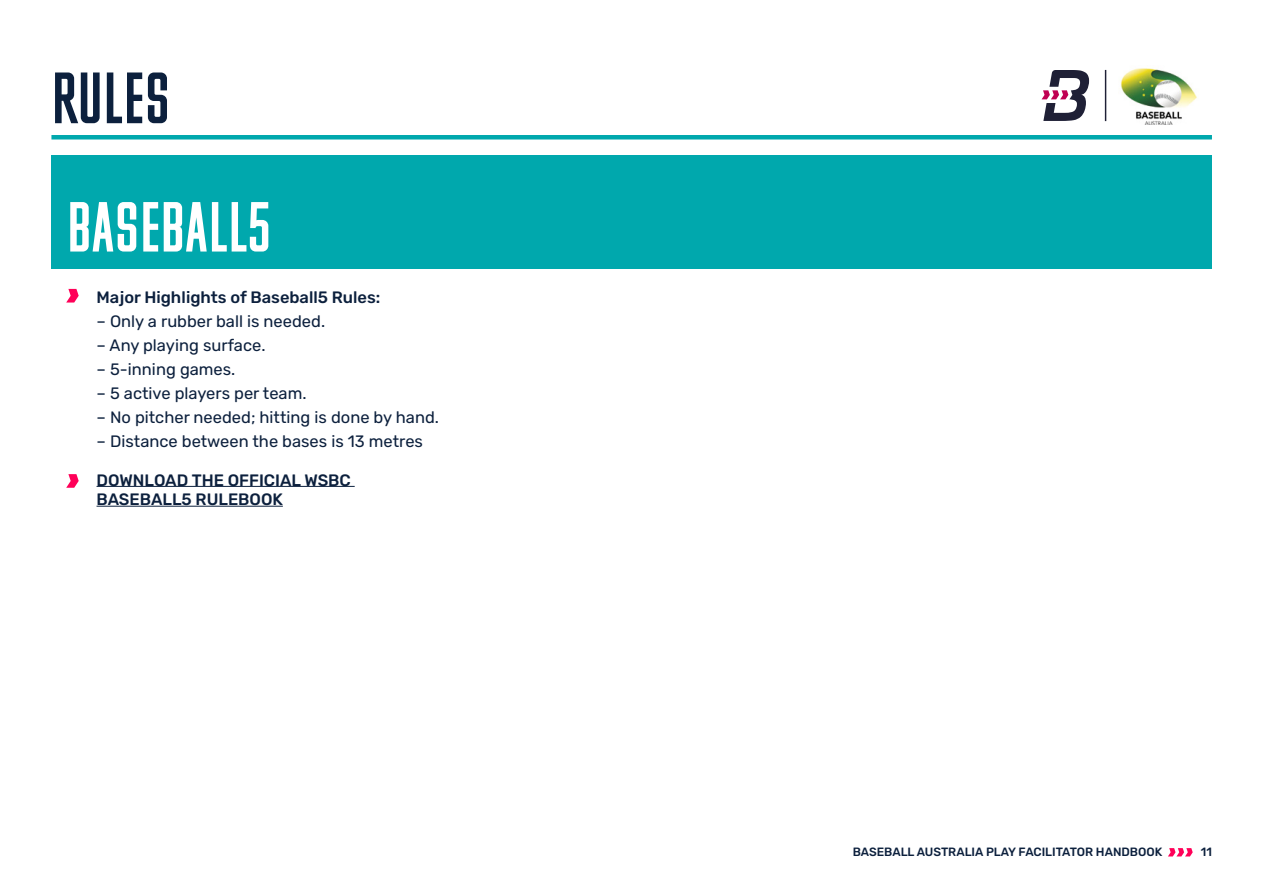
<style>
.page{position:relative;width:1263px;height:893px;background:#fff}
.page>*{position:absolute;margin:0;border:0;box-sizing:border-box;transform-origin:0 0}
.t1{font:69.15px "M Fred";color:#0c203d}
.t2{font:67.5px "M Fred";color:#fff}
.t3{font:16.5px "Rubik";color:#0c203d}
.t4{font:500 16.5px/19.8px "Rubik";color:#0c203d}
.t5{font:500 12px "Rubik";color:#0c203d}
</style>
<div class="page">
<div style="left:51px;top:135px;width:1161px;height:5px;background:#00a8ad"></div>
<hr style="left:1105px;top:70px;width:1px;height:51px;background:#1f2036">
<svg style="left:1041px;top:70px;width:48px;height:51px"></svg>
<img style="left:1121px;top:68px;width:76px;height:56px">
<svg style="left:1168px;top:848px;width:25px;height:8px"></svg>
<hr style="left:97px;top:486px;width:258px;height:1px;background:#0c203d">
<hr style="left:97px;top:506px;width:186px;height:1px;background:#0c203d">
<svg style="left:66px;top:289px;width:13px;height:14px"></svg>
<svg style="left:66px;top:474px;width:13px;height:14px"></svg>
<div style="left:52px;top:156px;width:1160px;height:113px;background:#00a8ad"></div>
<h1 class="t1" style="left:51px;top:64px;width:121px">RULES</h1>
<h2 class="t2" style="left:67px;top:194px;width:206px">BASEBALL5</h2>
<p class="t4" style="left:97px;top:288px;width:285px">Major Highlights of Baseball5 Rules:</p>
<p class="t3" style="left:97px;top:312px;width:230px">– Only a rubber ball is needed.</p>
<p class="t3" style="left:97px;top:336px;width:170px">– Any playing surface.</p>
<p class="t3" style="left:97px;top:360px;width:140px">– 5-inning games.</p>
<p class="t3" style="left:97px;top:384px;width:211px">– 5 active players per team.</p>
<p class="t3" style="left:97px;top:408px;width:344px">– No pitcher needed; hitting is done by hand.</p>
<p class="t3" style="left:97px;top:432px;width:328px">– Distance between the bases is 13 metres</p>
<p class="t4" style="left:97px;top:470px;width:256px">DOWNLOAD THE OFFICIAL WSBC<br>BASEBALL5 RULEBOOK</p>
<p class="t5" style="left:853px;top:845px;width:311px">BASEBALL AUSTRALIA PLAY FACILITATOR HANDBOOK</p>
<p class="t5" style="left:1201px;top:845px;width:13px">11</p>
</div>
